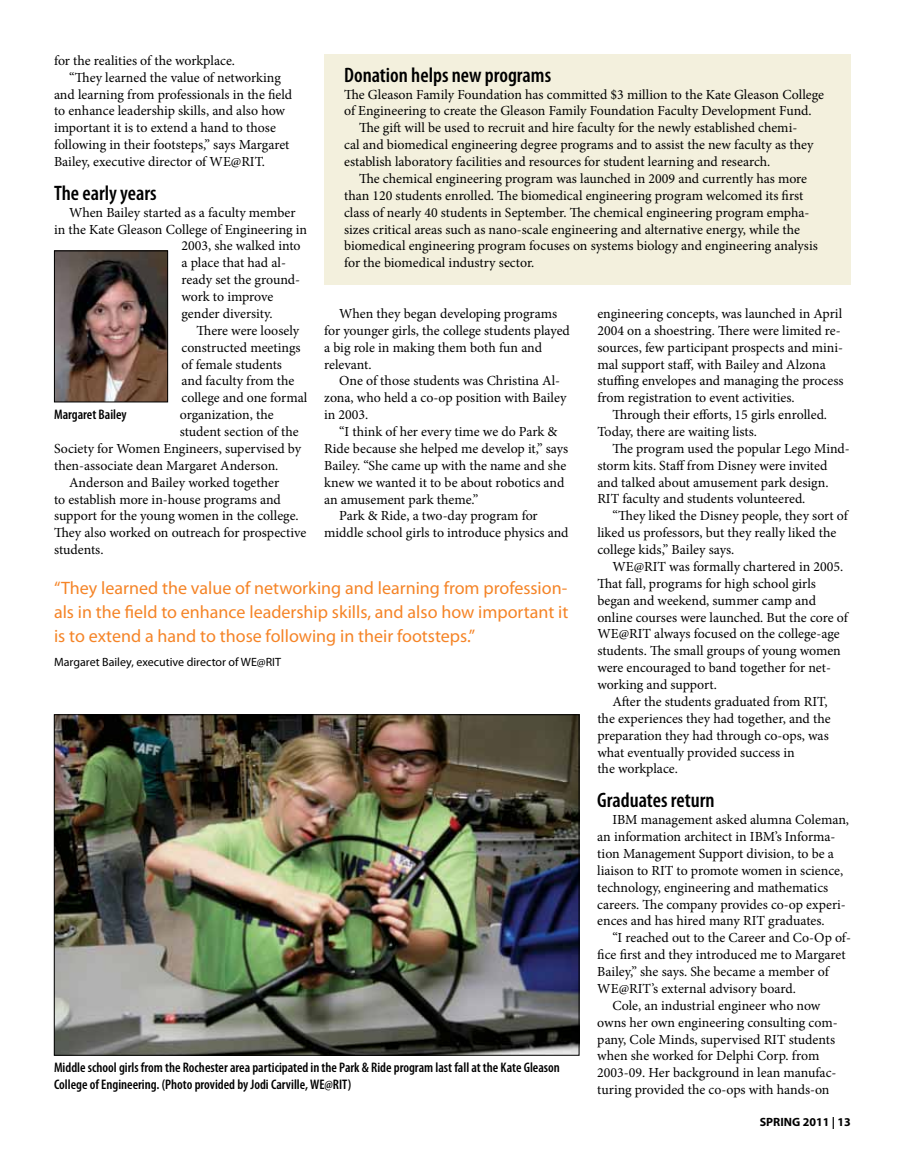
<style>
.page{position:relative;width:905px;height:1161px;background:#fff}
.page>*{position:absolute;margin:0;border:0;box-sizing:border-box;transform-origin:0 0}
.t1{font:600 condensed 21px "Myriad Pro";color:#000}
.t2{font:18px/24px "Myriad Pro";color:#f58427;text-align:justify}
.t3{font:13.8px/16.8px "Minion Pro";color:#000}
.t4{font:600 condensed 13.8px/16.8px "Myriad Pro";color:#000}
.t5{font:12px "Myriad Pro";color:#000}
.t6{font:700 12px "Myriad Pro";color:#000}
</style>
<div class="page">
<div style="left:324px;top:54px;width:526px;height:230px;background:#f3f0dd"></div>
<img style="left:56px;top:716px;width:521px;height:338px">
<img style="left:56px;top:253px;width:110px;height:147px">
<div style="left:54px;top:251px;width:114px;height:151px;border:1px solid #000"></div>
<p class="t3" style="left:54px;top:52px;width:182px">for the realities of the workplace.</p>
<p class="t3" style="left:69px;top:69px;width:213px">“They learned the value of networking</p>
<p class="t3" style="left:54px;top:86px;width:240px">and learning from professionals in the field</p>
<p class="t3" style="left:54px;top:103px;width:232px">to enhance leadership skills, and also how</p>
<p class="t3" style="left:54px;top:120px;width:223px">important it is to extend a hand to those</p>
<p class="t3" style="left:54px;top:136px;width:237px">following in their footsteps,” says Margaret</p>
<p class="t3" style="left:54px;top:153px;width:212px">Bailey, executive director of WE@RIT.</p>
<h1 class="t1" style="left:54px;top:180px;width:104px">The early years</h1>
<p class="t3" style="left:69px;top:204px;width:228px">When Bailey started as a faculty member</p>
<p class="t3" style="left:54px;top:221px;width:255px">in the Kate Gleason College of Engineering in</p>
<p class="t3" style="left:181px;top:238px;width:121px">2003, she walked into</p>
<p class="t3" style="left:181px;top:255px;width:106px">a place that had al-</p>
<p class="t3" style="left:181px;top:271px;width:120px">ready set the ground-</p>
<p class="t3" style="left:181px;top:288px;width:93px">work to improve</p>
<p class="t3" style="left:181px;top:305px;width:92px">gender diversity.</p>
<p class="t3" style="left:196px;top:322px;width:104px">There were loosely</p>
<p class="t3" style="left:181px;top:339px;width:121px">constructed meetings</p>
<p class="t3" style="left:181px;top:356px;width:102px">of female students</p>
<p class="t3" style="left:181px;top:373px;width:114px">and faculty from the</p>
<p class="t3" style="left:181px;top:390px;width:127px">college and one formal</p>
<p class="t3" style="left:180px;top:406px;width:95px">organization, the</p>
<p class="t3" style="left:180px;top:423px;width:120px">student section of the</p>
<p class="t3" style="left:54px;top:440px;width:248px">Society for Women Engineers, supervised by</p>
<p class="t3" style="left:54px;top:457px;width:226px">then-associate dean Margaret Anderson.</p>
<p class="t3" style="left:69px;top:474px;width:212px">Anderson and Bailey worked together</p>
<p class="t3" style="left:54px;top:491px;width:228px">to establish more in-house programs and</p>
<p class="t3" style="left:54px;top:508px;width:246px">support for the young women in the college.</p>
<p class="t3" style="left:54px;top:525px;width:254px">They also worked on outreach for prospective</p>
<p class="t3" style="left:54px;top:541px;width:51px">students.</p>
<h1 class="t1" style="left:344px;top:62px;width:208px">Donation helps new programs</h1>
<p class="t3" style="left:344px;top:86px;width:481px">The Gleason Family Foundation has committed $3 million to the Kate Gleason College</p>
<p class="t3" style="left:344px;top:103px;width:469px">of Engineering to create the Gleason Family Foundation Faculty Development Fund.</p>
<p class="t3" style="left:359px;top:120px;width:439px">The gift will be used to recruit and hire faculty for the newly established chemi-</p>
<p class="t3" style="left:344px;top:137px;width:471px">cal and biomedical engineering degree programs and to assist the new faculty as they</p>
<p class="t3" style="left:344px;top:153px;width:428px">establish laboratory facilities and resources for student learning and research.</p>
<p class="t3" style="left:359px;top:170px;width:449px">The chemical engineering program was launched in 2009 and currently has more</p>
<p class="t3" style="left:344px;top:187px;width:460px">than 120 students enrolled. The biomedical engineering program welcomed its first</p>
<p class="t3" style="left:344px;top:204px;width:467px">class of nearly 40 students in September. The chemical engineering program empha-</p>
<p class="t3" style="left:344px;top:221px;width:457px">sizes critical areas such as nano-scale engineering and alternative energy, while the</p>
<p class="t3" style="left:344px;top:238px;width:475px">biomedical engineering program focuses on systems biology and engineering analysis</p>
<p class="t3" style="left:344px;top:255px;width:192px">for the biomedical industry sector.</p>
<p class="t3" style="left:597px;top:305px;width:248px">engineering concepts, was launched in April 2004 on a shoestring. There were limited re&shy;sources, few participant prospects and mini&shy;mal support staff, with Bailey and Alzona stuffing envelopes and managing the process from registration to event activities.</p>
<p class="t3" style="left:597px;top:406px;width:231px;text-indent:15px">Through their efforts, 15 girls enrolled.<br>Today, there are waiting lists.</p>
<p class="t3" style="left:597px;top:440px;width:254px;text-indent:15px">The program used the popular Lego Mind&shy;storm kits. Staff from Disney were invited and talked about amusement park design.<br>RIT faculty and students volunteered.</p>
<p class="t3" style="left:597px;top:508px;width:252px;text-indent:15px">“They liked the Disney people, they sort of liked us professors, but they really liked the college kids,” Bailey says.</p>
<p class="t3" style="left:597px;top:558px;width:252px;text-indent:15px">WE@RIT was formally chartered in 2005.<br>That fall, programs for high school girls began and weekend, summer camp and online courses were launched. But the core of WE@RIT always focused on the college-age students. The small groups of young women were encouraged to band together for net&shy;working and support.</p>
<p class="t3" style="left:597px;top:693px;width:235px;text-indent:15px">After the students graduated from RIT, the experiences they had together, and the preparation they had through co-ops, was what eventually provided success in<br>the workplace.</p>
<h1 class="t1" style="left:597px;top:787px;width:119px">Graduates return</h1>
<p class="t3" style="left:597px;top:812px;width:253px;text-indent:15px">IBM management asked alumna Coleman, an information architect in IBM’s Informa&shy;tion Management Support division, to be a liaison to RIT to promote women in science, technology, engineering and mathematics careers. The company provides co-op experi&shy;ences and has hired many RIT graduates.</p>
<p class="t3" style="left:612px;top:930px;width:240px">“I reached out to the Career and Co-Op of-</p>
<p class="t3" style="left:597px;top:946px;width:250px">fice first and they introduced me to Margaret</p>
<p class="t3" style="left:597px;top:963px;width:233px">Bailey,” she says. She became a member of</p>
<p class="t3" style="left:597px;top:980px;width:200px">WE@RIT’s external advisory board.</p>
<p class="t3" style="left:612px;top:997px;width:210px">Cole, an industrial engineer who now</p>
<p class="t3" style="left:597px;top:1014px;width:242px">owns her own engineering consulting com-</p>
<p class="t3" style="left:597px;top:1031px;width:239px">pany, Cole Minds, supervised RIT students</p>
<p class="t3" style="left:597px;top:1048px;width:224px">when she worked for Delphi Corp. from</p>
<p class="t3" style="left:597px;top:1065px;width:241px">2003-09. Her background in lean manufac-</p>
<p class="t3" style="left:597px;top:1081px;width:234px">turing provided the co-ops with hands-on</p>
<p class="t3" style="left:324px;top:305px;width:247px;text-indent:15px">When they began developing programs for younger girls, the college students played a big role in making them both fun and relevant.</p>
<p class="t3" style="left:324px;top:373px;width:244px;text-indent:15px">One of those students was Christina Al&shy;zona, who held a co-op position with Bailey in 2003.</p>
<p class="t3" style="left:339px;top:423px;width:220px">“I think of her every time we do Park &amp;</p>
<p class="t3" style="left:324px;top:440px;width:245px">Ride because she helped me develop it,” says</p>
<p class="t3" style="left:324px;top:457px;width:243px">Bailey. “She came up with the name and she</p>
<p class="t3" style="left:324px;top:474px;width:242px">knew we wanted it to be about robotics and</p>
<p class="t3" style="left:324px;top:491px;width:156px">an amusement park theme.”</p>
<p class="t3" style="left:339px;top:508px;width:200px">Park &amp; Ride, a two-day program for</p>
<p class="t3" style="left:324px;top:525px;width:246px">middle school girls to introduce physics and</p>
<p class="t4" style="left:54px;top:406px;width:74px">Margaret Bailey</p>
<h2 class="t2" style="left:54px;top:576px;width:516px">“They learned the value of networking and learning from profession&shy;als in the field to enhance leadership skills, and also how important it is to extend a hand to those following in their footsteps.”</h2>
<p class="t5" style="left:54px;top:654px;width:228px">Margaret Bailey, executive director of WE@RIT</p>
<p class="t4" style="left:54px;top:1059px;width:507px">Middle school girls from the Rochester area participated in the Park &amp; Ride program last fall at the Kate Gleason<br>College of Engineering. (Photo provided by Jodi Carville, WE@RIT)</p>
<p class="t6" style="left:759px;top:1114px;width:93px">SPRING 2011 | 13</p>
</div>
